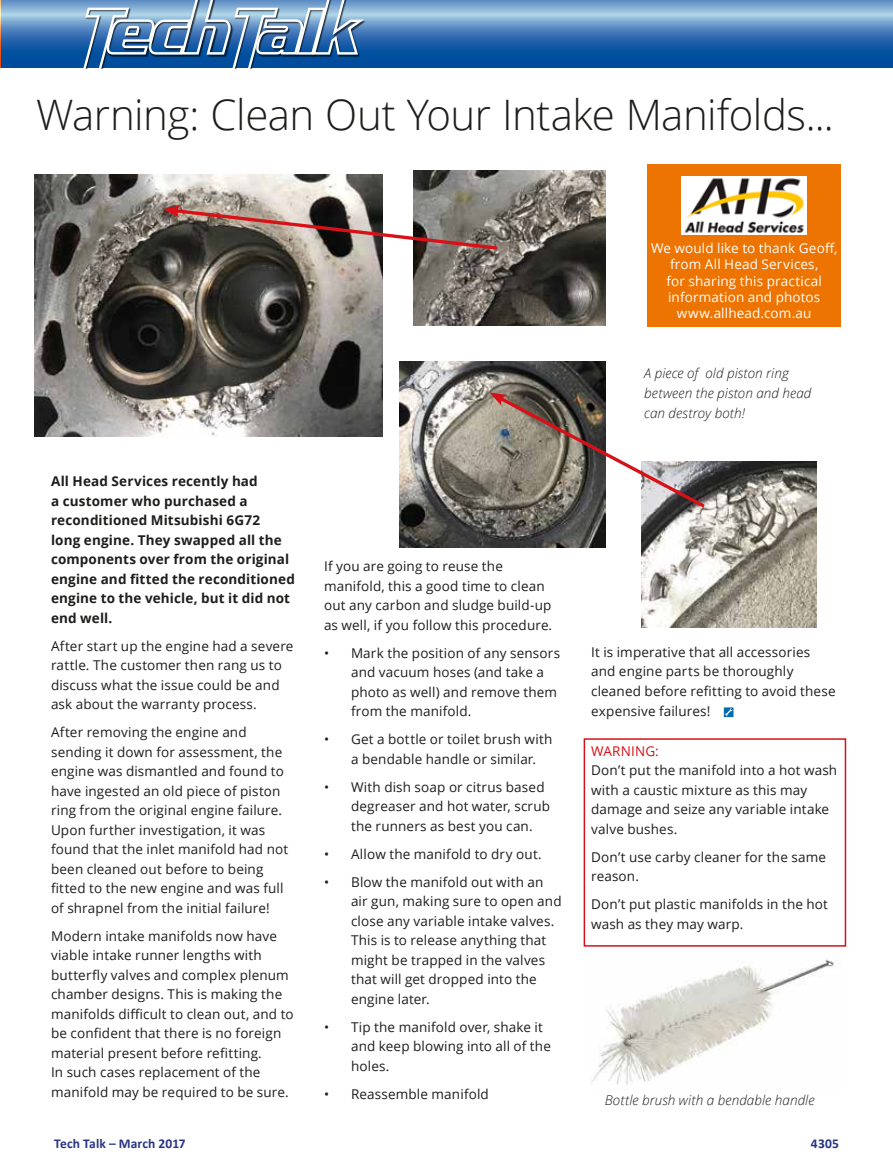
<style>
.page{position:relative;width:893px;height:1170px;background:#fff}
.page>*{position:absolute;margin:0;border:0;box-sizing:border-box;transform-origin:0 0}
.t1{font:300 42px "Open Sans";letter-spacing:-.01em;color:#1d1d1b}
.t2{font:13.5px/19.5px "Open Sans";letter-spacing:.01em;color:#1d1d1b}
.t3{font:700 13.5px/19.5px "Open Sans";letter-spacing:.01em;color:#1d1d1b}
.t4{font:13.5px/16.2px "Open Sans";letter-spacing:.01em;color:#fff;text-align:center}
.t5{font:italic 300 13.5px/19.5px "Open Sans";letter-spacing:.005em;color:#1d1d1b}
.t6{font:700 13.5px "Calibri";letter-spacing:.01em;color:#283583}
.t7{font:13.5px "Open Sans";letter-spacing:.01em;color:#d71117}
</style>
<div class="page">
<div style="left:584px;top:738px;width:262px;height:208px;border:2px solid #d71117"></div>
<div style="left:647px;top:165px;width:194px;height:162px;background:#ee7402"></div>
<img style="left:682px;top:177px;width:125px;height:58px">
<svg style="left:1px;top:0;width:892px;height:68px;background:#447eb9"></svg>
<svg style="left:0;top:0;width:1px;height:68px"></svg>
<svg style="left:80px;top:0;width:288px;height:68px;background:#628db9"></svg>
<img style="left:591px;top:959px;width:243px;height:126px">
<img style="left:34px;top:174px;width:349px;height:262px">
<img style="left:414px;top:170px;width:191px;height:155px">
<img style="left:400px;top:361px;width:206px;height:186px">
<img style="left:641px;top:461px;width:175px;height:166px">
<svg style="left:163px;top:205px;width:337px;height:46px;background:#87746e"></svg>
<svg style="left:489px;top:392px;width:218px;height:118px"></svg>
<svg style="left:724px;top:707px;width:9px;height:10px"></svg>
<h1 class="t1" style="left:36px;top:86px;width:799px">Warning: Clean Out Your Intake Manifolds...</h1>
<p class="t4" style="left:651px;top:240px;width:188px">We would like to thank Geoff, from All Head Services,<br>for sharing this practical information and photos www.allhead.com.au</p>
<p class="t3" style="left:51px;top:471px;width:245px">All Head Services recently had<br>a customer who purchased a reconditioned Mitsubishi 6G72<br>long engine. They swapped all the components over from the original engine and fitted the reconditioned engine to the vehicle, but it did not end well.</p>
<p class="t2" style="left:51px;top:635px;width:244px">After start up the engine had a severe rattle. The customer then rang us to discuss what the issue could be and ask about the warranty process.</p>
<p class="t2" style="left:51px;top:722px;width:239px">After removing the engine and sending it down for assessment, the engine was dismantled and found to have ingested an old piece of piston ring from the original engine failure.<br>Upon further investigation, it was found that the inlet manifold had not been cleaned out before to being fitted to the new engine and was full of shrapnel from the initial failure!</p>
<p class="t2" style="left:51px;top:925px;width:244px">Modern intake manifolds now have viable intake runner lengths with butterfly valves and complex plenum chamber designs. This is making the manifolds difficult to clean out, and to be confident that there is no foreign material present before refitting.<br>In such cases replacement of the manifold may be required to be sure.</p>
<p class="t5" style="left:644px;top:363px;width:169px">A piece of old piston ring between the piston and head can destroy both!</p>
<p class="t2" style="left:324px;top:556px;width:230px">If you are going to reuse the manifold, this a good time to clean out any carbon and sludge build-up as well, if you follow this procedure.</p>
<p class="t2" style="left:351px;top:642px;width:211px;text-indent:-27px">• Mark the position of any sensors and vacuum hoses (and take a photo as well) and remove them from the manifold.</p>
<p class="t2" style="left:351px;top:729px;width:203px;text-indent:-27px">• Get a bottle or toilet brush with a bendable handle or similar.</p>
<p class="t2" style="left:351px;top:776px;width:201px;text-indent:-27px">• With dish soap or citrus based degreaser and hot water, scrub the runners as best you can.</p>
<p class="t2" style="left:324px;top:843px;width:219px">• Allow the manifold to dry out.</p>
<p class="t2" style="left:351px;top:871px;width:212px;text-indent:-27px">• Blow the manifold out with an air gun, making sure to open and close any variable intake valves.<br>This is to release anything that might be trapped in the valves that will get dropped into the engine later.</p>
<p class="t2" style="left:351px;top:1016px;width:201px;text-indent:-27px">• Tip the manifold over, shake it and keep blowing into all of the holes.</p>
<p class="t2" style="left:324px;top:1083px;width:166px">• Reassemble manifold</p>
<p class="t2" style="left:591px;top:642px;width:246px">It is imperative that all accessories and engine parts be thoroughly cleaned before refitting to avoid these expensive failures!</p>
<p class="t7" style="left:591px;top:741px;width:69px">WARNING:</p>
<p class="t2" style="left:591px;top:760px;width:248px">Don’t put the manifold into a hot wash with a caustic mixture as this may damage and seize any variable intake valve bushes.</p>
<p class="t2" style="left:591px;top:846px;width:237px">Don’t use carby cleaner for the same reason.</p>
<p class="t2" style="left:591px;top:894px;width:238px">Don’t put plastic manifolds in the hot wash as they may warp.</p>
<p class="t5" style="left:605px;top:1089px;width:211px">Bottle brush with a bendable handle</p>
<p class="t6" style="left:54px;top:1134px;width:133px">Tech Talk – March 2017</p>
<p class="t6" style="left:811px;top:1134px;width:29px">4305</p>
</div>
